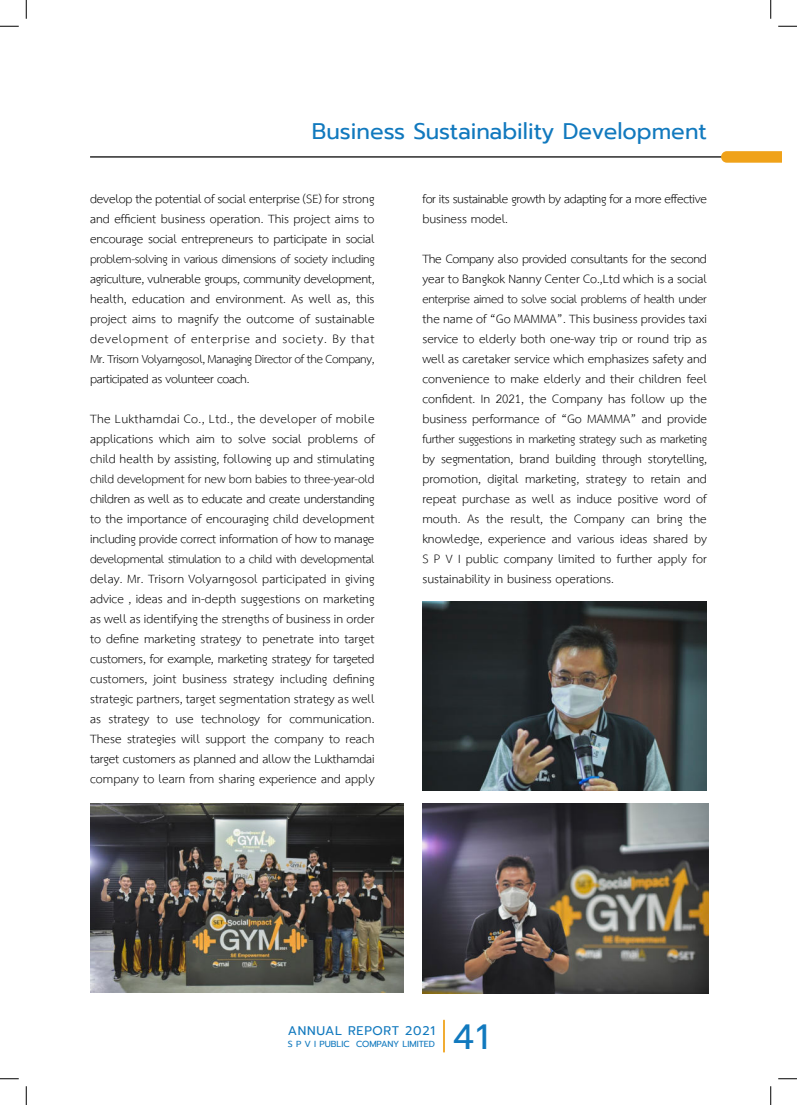
<style>
.page{position:relative;width:797px;height:1105px;background:#fff}
.page>*{position:absolute;margin:0;border:0;box-sizing:border-box;transform-origin:0 0}
.t1{font:35px "Prompt";color:#1179be}
.t2{font:22.5px "Prompt";color:#1179be}
.t3{font:17.5px/20px "TH Sarabun New";color:#000;text-align:justify}
.t4{font:17.5px/20px "TH Sarabun New";letter-spacing:-.02em;color:#000}
.t5{font:16.88px "TH Sarabun New";letter-spacing:-.02em;color:#000}
.t6{font:12.5px "Prompt";letter-spacing:.06em;color:#1179be}
.t7{font:8.75px "Prompt";color:#1179be}
</style>
<div class="page">
<hr style="left:90px;top:156px;width:680px;height:2px;background:#000">
<svg style="left:721px;top:151px;width:60px;height:12px"></svg>
<hr style="left:443px;top:1020px;width:2px;height:32px;background:#f0a219">
<img style="left:422px;top:601px;width:285px;height:190px">
<img style="left:422px;top:804px;width:286px;height:190px">
<img style="left:90px;top:804px;width:314px;height:189px">
<svg style="left:0;top:25px;width:19px;height:2px"></svg>
<svg style="left:778px;top:25px;width:19px;height:2px"></svg>
<svg style="left:0;top:1078px;width:19px;height:1px"></svg>
<svg style="left:778px;top:1078px;width:19px;height:1px"></svg>
<svg style="left:25px;top:0;width:2px;height:19px"></svg>
<svg style="left:25px;top:1086px;width:2px;height:19px"></svg>
<svg style="left:770px;top:0;width:1px;height:19px"></svg>
<svg style="left:770px;top:1086px;width:1px;height:19px"></svg>
<p class="t2" style="left:312px;top:122px;width:396px">Business Sustainability Development</p>
<p class="t3" style="left:90px;top:187px;width:286px">develop the potential of social enterprise (SE) for strong and efficient business operation. This project aims to encourage social entrepreneurs to participate in social</p>
<p class="t5" style="left:90px;top:249px;width:286px">problem-solving in various dimensions of society including</p>
<p class="t3" style="left:90px;top:267px;width:286px">agriculture, vulnerable groups, community development, health, education and environment. As well as, this project aims to magnify the outcome of sustainable development of enterprise and society. By that</p>
<p class="t5" style="left:90px;top:349px;width:286px">Mr. Trisorn Volyarngosol, Managing Director of the Company,</p>
<p class="t4" style="left:90px;top:367px;width:161px">participated as volunteer coach.</p>
<p class="t3" style="left:90px;top:407px;width:286px">The Lukthamdai Co., Ltd., the developer of mobile applications which aim to solve social problems of child health by assisting, following up and stimulating</p>
<p class="t5" style="left:90px;top:469px;width:286px">child development for new born babies to three-year-old</p>
<p class="t3" style="left:90px;top:487px;width:286px">children as well as to educate and create understanding to the importance of encouraging child development including provide correct information of how to manage</p>
<p class="t5" style="left:90px;top:549px;width:286px">developmental stimulation to a child with developmental</p>
<p class="t3" style="left:90px;top:567px;width:286px">delay. Mr. Trisorn Volyarngosol participated in giving advice , ideas and in-depth suggestions on marketing as well as identifying the strengths of business in order to define marketing strategy to penetrate into target customers, for example, marketing strategy for targeted customers, joint business strategy including defining strategic partners, target segmentation strategy as well as strategy to use technology for communication.<br>These strategies will support the company to reach target customers as planned and allow the Lukthamdai company to learn from sharing experience and apply</p>
<p class="t4" style="left:422px;top:188px;width:286px">for its sustainable growth by adapting for a more effective business model.</p>
<p class="t4" style="left:422px;top:248px;width:286px">The Company also provided consultants for the second year to Bangkok Nanny Center Co.,Ltd which is a social</p>
<p class="t5" style="left:422px;top:290px;width:286px">enterprise aimed to solve social problems of health under</p>
<p class="t3" style="left:422px;top:308px;width:286px">the name of “Go MAMMA”. This business provides taxi service to elderly both one-way trip or round trip as well as caretaker service which emphasizes safety and convenience to make elderly and their children feel confident. In 2021, the Company has follow up the business performance of “Go MAMMA” and provide</p>
<p class="t5" style="left:422px;top:430px;width:286px">further suggestions in marketing strategy such as marketing</p>
<p class="t3" style="left:422px;top:448px;width:286px">by segmentation, brand building through storytelling, promotion, digital marketing, strategy to retain and repeat purchase as well as induce positive word of mouth. As the result, the Company can bring the knowledge, experience and various ideas shared by S P V I public company limited to further apply for sustainability in business operations.</p>
<p class="t6" style="left:288px;top:1023px;width:149px">ANNUAL REPORT 2021</p>
<p class="t7" style="left:288px;top:1039px;width:149px">S P V I PUBLIC COMPANY LIMITED</p>
<h1 class="t1" style="left:453px;top:1023px;width:37px">41</h1>
</div>
